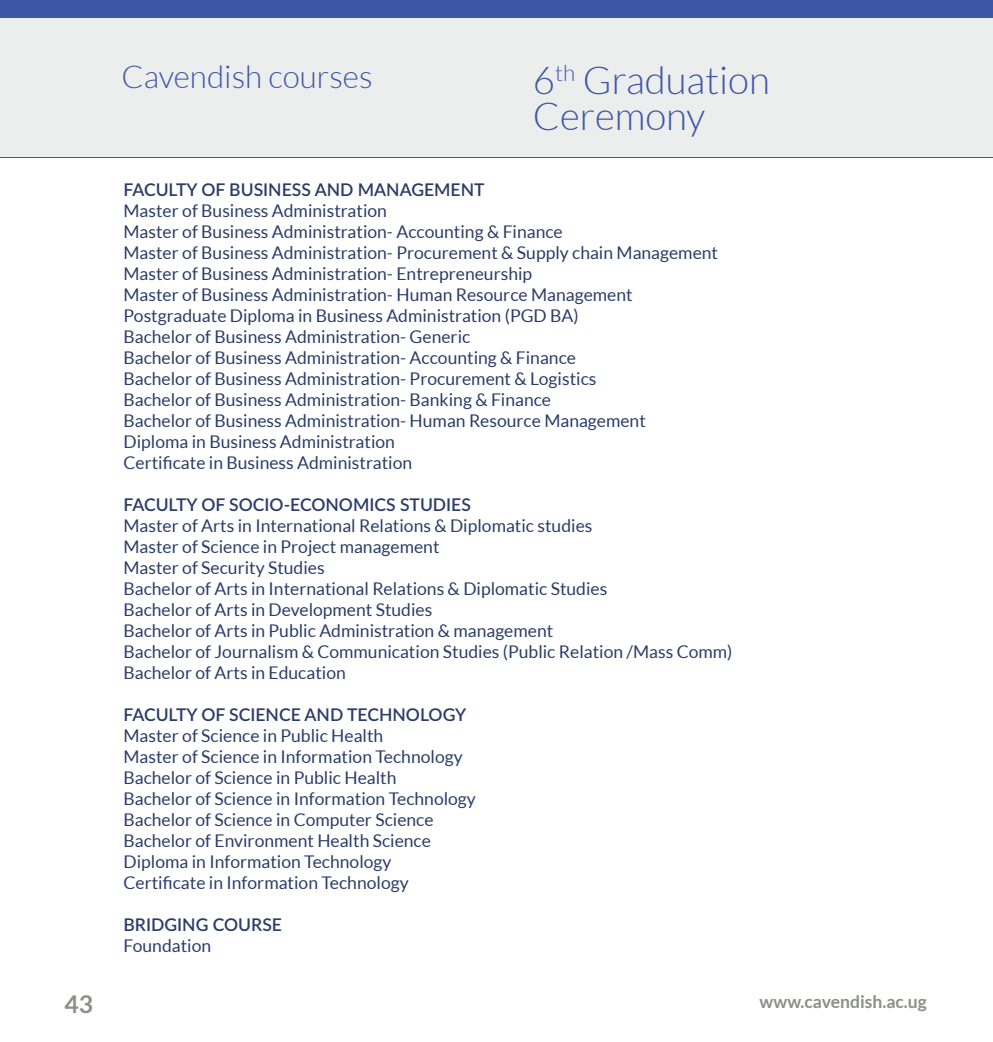
<style>
.page{position:relative;width:993px;height:1042px;background:#fff}
.page>*{position:absolute;margin:0;border:0;box-sizing:border-box;transform-origin:0 0}
.t1{font:300 38.5px/35.7px "Lato";color:#3d57a7}
.t2{font:300 31.5px "Lato";color:#3d57a7}
.t3{font:700 24.5px "Lato";color:#8b8e89}
.t4{font:17.5px/21px "Lato";color:#2b3c68}
.t5{font:600 17.5px "Lato";color:#2b3c68}
.t6{font:700 17.5px "Lato";color:#8b8e89}
</style>
<div class="page">
<div style="left:0;top:0;width:992px;height:157px;background:#3d57a7"></div>
<div style="left:0;top:19px;width:992px;height:138px;background:#eceded"></div>
<h2 class="t2" style="left:122px;top:60px;width:252px">Cavendish courses</h2>
<h1 class="t1" style="left:532px;top:62px;width:238px">6<sup>th</sup> Graduation<br>Ceremony</h1>
<p class="t5" style="left:123px;top:177px;width:362px">FACULTY OF BUSINESS AND MANAGEMENT</p>
<p class="t4" style="left:123px;top:200px;width:596px">Master of Business Administration<br>Master of Business Administration- Accounting &amp; Finance<br>Master of Business Administration- Procurement &amp; Supply chain Management Master of Business Administration- Entrepreneurship<br>Master of Business Administration- Human Resource Management Postgraduate Diploma in Business Administration (PGD BA)<br>Bachelor of Business Administration- Generic<br>Bachelor of Business Administration- Accounting &amp; Finance<br>Bachelor of Business Administration- Procurement &amp; Logistics<br>Bachelor of Business Administration- Banking &amp; Finance<br>Bachelor of Business Administration- Human Resource Management<br>Diploma in Business Administration<br>Certificate in Business Administration</p>
<p class="t5" style="left:123px;top:492px;width:349px">FACULTY OF SOCIO-ECONOMICS STUDIES</p>
<p class="t4" style="left:123px;top:515px;width:610px">Master of Arts in International Relations &amp; Diplomatic studies<br>Master of Science in Project management<br>Master of Security Studies<br>Bachelor of Arts in International Relations &amp; Diplomatic Studies<br>Bachelor of Arts in Development Studies<br>Bachelor of Arts in Public Administration &amp; management<br>Bachelor of Journalism &amp; Communication Studies (Public Relation /Mass Comm)<br>Bachelor of Arts in Education</p>
<p class="t5" style="left:123px;top:702px;width:344px">FACULTY OF SCIENCE AND TECHNOLOGY</p>
<p class="t4" style="left:123px;top:725px;width:354px">Master of Science in Public Health<br>Master of Science in Information Technology Bachelor of Science in Public Health<br>Bachelor of Science in Information Technology Bachelor of Science in Computer Science Bachelor of Environment Health Science Diploma in Information Technology Certificate in Information Technology</p>
<p class="t5" style="left:123px;top:912px;width:160px">BRIDGING COURSE</p>
<p class="t4" style="left:123px;top:935px;width:89px">Foundation</p>
<h3 class="t3" style="left:64px;top:990px;width:30px">43</h3>
<p class="t6" style="left:759px;top:991px;width:169px">www.cavendish.ac.ug</p>
</div>
